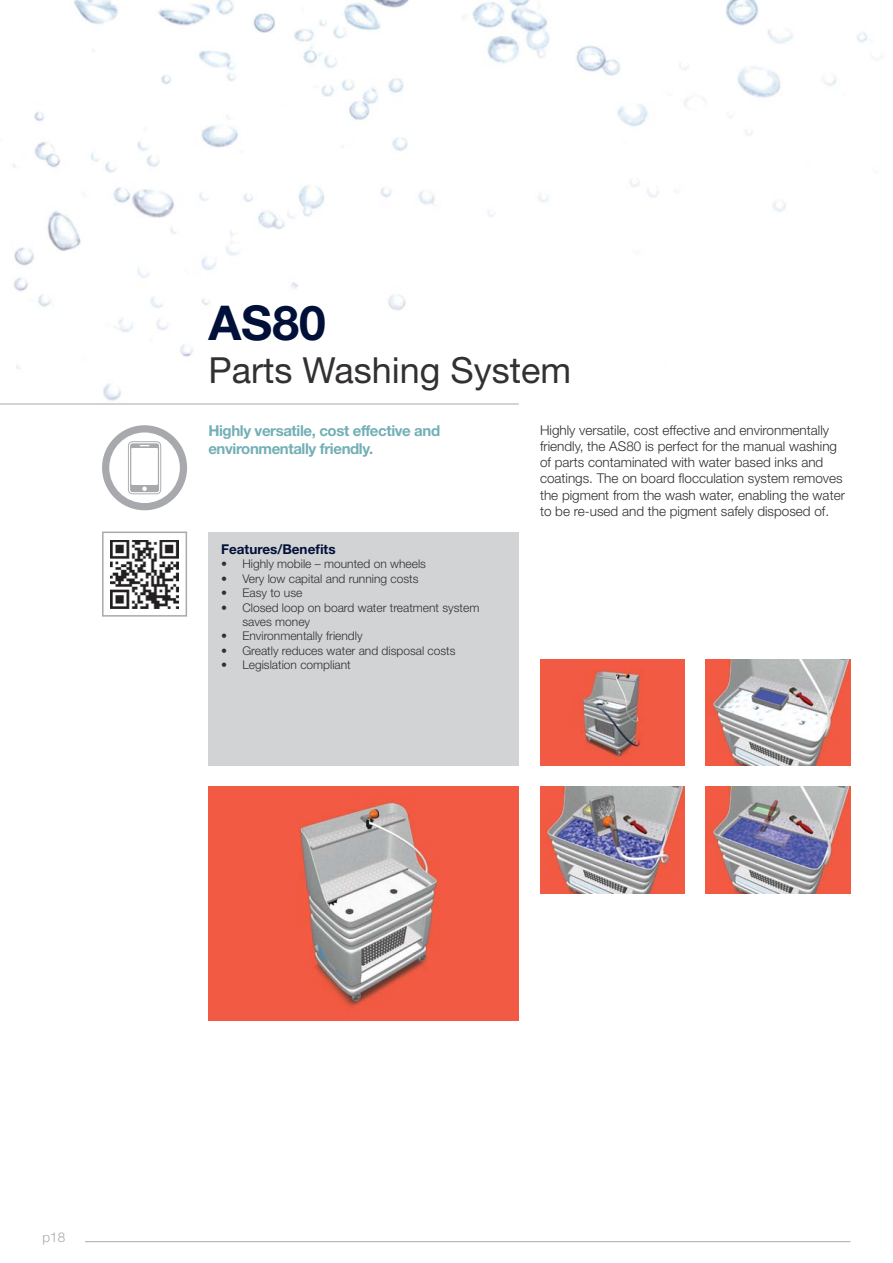
<style>
.page{position:relative;width:893px;height:1263px;background:#fff}
.page>*{position:absolute;margin:0;border:0;box-sizing:border-box;transform-origin:0 0}
.t1{font:700 48px "Helvetica Neue LT Std";color:#001039}
.t2{font:36px "Helvetica Neue LT Std";color:#323031}
.t3{font:700 15px/18px "Helvetica Neue LT Std";letter-spacing:-.025em;color:#72afb6}
.t4{font:300 13.5px/16.2px "Helvetica Neue LT Std";color:#323031}
.t5{font:700 13.5px "Helvetica Neue LT Std";color:#001039}
.t6{font:300 13.5px "Helvetica Neue LT Std";color:#a7a9ac}
.t7{font:300 12px/14.4px "Helvetica Neue LT Std";color:#323031}
</style>
<div class="page">
<img style="left:0;top:0;width:868px;height:404px">
<img style="left:111px;top:540px;width:68px;height:68px">
<div style="left:102px;top:531px;width:85px;height:86px;border:2px solid #a7a9ac"></div>
<svg style="left:102px;top:425px;width:85px;height:85px"></svg>
<hr style="left:0;top:404px;width:519px;height:1px;background:#a7a9ac">
<hr style="left:85px;top:1241px;width:765px;height:1px;background:#a7a9ac">
<div style="left:208px;top:531px;width:311px;height:234px;background:#d1d3d4"></div>
<img style="left:706px;top:787px;width:144px;height:106px">
<img style="left:540px;top:787px;width:145px;height:106px">
<img style="left:706px;top:659px;width:144px;height:106px">
<img style="left:540px;top:659px;width:145px;height:106px">
<img style="left:208px;top:787px;width:311px;height:233px">
<h1 class="t1" style="left:208px;top:305px;width:119px">AS80</h1>
<h2 class="t2" style="left:208px;top:357px;width:364px">Parts Washing System</h2>
<p class="t3" style="left:208px;top:423px;width:233px">Highly versatile, cost effective and environmentally friendly.</p>
<p class="t4" style="left:540px;top:424px;width:306px">Highly versatile, cost effective and environmentally friendly, the AS80 is perfect for the manual washing of parts contaminated with water based inks and coatings. The on board flocculation system removes the pigment from the wash water, enabling the water to be re-used and the pigment safely disposed of.</p>
<p class="t5" style="left:221px;top:544px;width:116px">Features/Benefits</p>
<p class="t7" style="left:221px;top:558px;width:206px">• Highly mobile – mounted on wheels</p>
<p class="t7" style="left:221px;top:573px;width:199px">• Very low capital and running costs</p>
<p class="t7" style="left:221px;top:587px;width:83px">• Easy to use</p>
<p class="t7" style="left:242px;top:602px;width:238px;text-indent:-21px">• Closed loop on board water treatment system saves money</p>
<p class="t7" style="left:221px;top:630px;width:143px">• Environmentally friendly</p>
<p class="t7" style="left:221px;top:645px;width:236px">• Greatly reduces water and disposal costs</p>
<p class="t7" style="left:221px;top:659px;width:131px">• Legislation compliant</p>
<p class="t6" style="left:43px;top:1232px;width:24px">p18</p>
</div>
